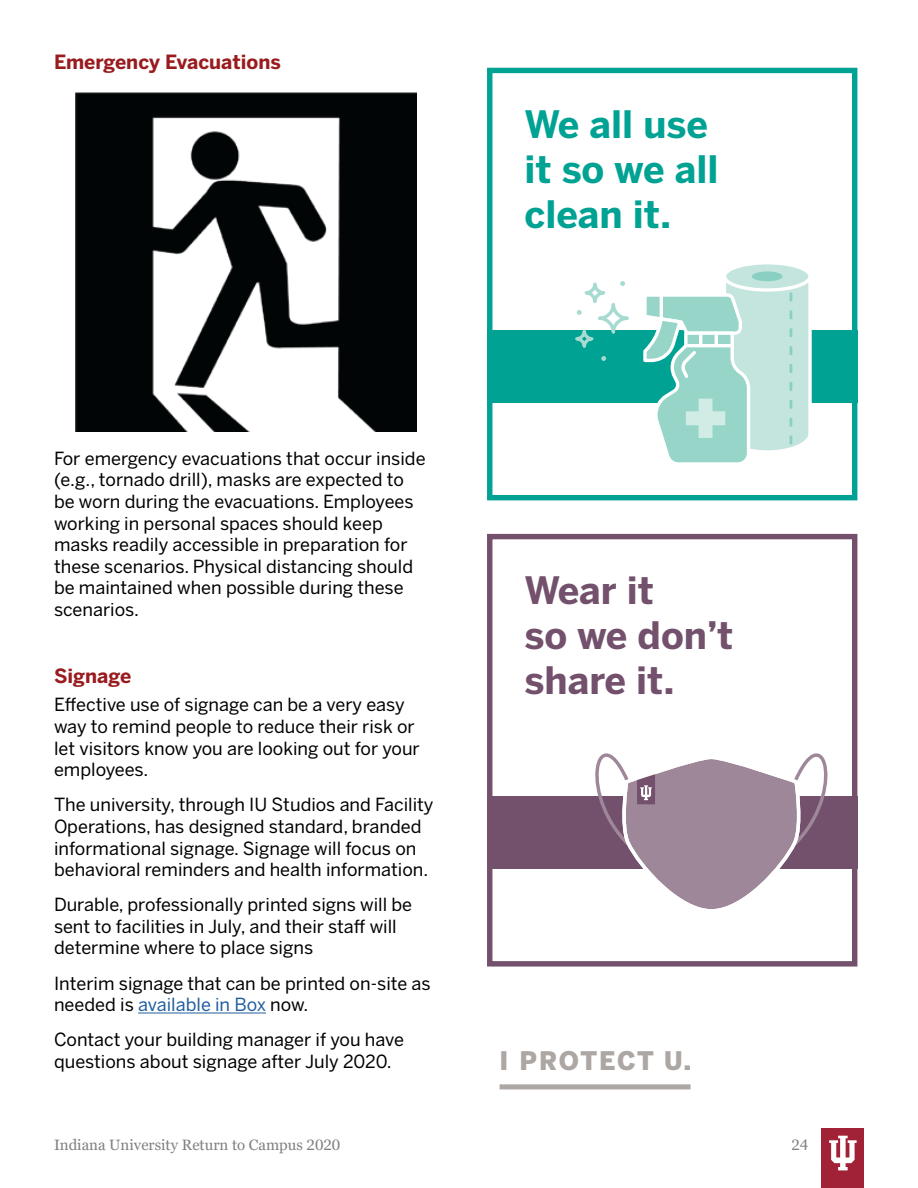
<style>
.page{position:relative;width:918px;height:1188px;background:#fff}
.page>*{position:absolute;margin:0;border:0;box-sizing:border-box;transform-origin:0 0}
.t1{font:700 37.5px/45px "Benton Sans";color:#00a293}
.t2{font:700 37.5px/45px "Benton Sans";color:#73506c}
.t3{font:900 25.5px "Benton Sans";letter-spacing:.06em;color:#ada7a4}
.t4{font:700 19.5px "Benton Sans";color:#991b1e}
.t5{font:18px/21.6px "Benton Sans";color:#000}
.t6{font:15px "Georgia Pro";color:#808080}
.t7{font:15px "Georgia Pro";color:#7f8080}
.s1{color:#215e9e}
</style>
<div class="page">
<div style="left:822px;top:1129px;width:42px;height:59px;background:#a12236"></div>
<svg style="left:829px;top:1136px;width:28px;height:34px"></svg>
<hr style="left:138px;top:1013px;width:128px;height:1px;background:#215e9e">
<div style="left:487px;top:68px;width:370px;height:432px;border:5px solid #00a293"></div>
<div style="left:487px;top:534px;width:370px;height:433px;border:5px solid #73506c"></div>
<div style="left:500px;top:1084px;width:191px;height:5px;background:#ada7a4"></div>
<div style="left:487px;top:330px;width:370px;height:72px;background:#00a293"></div>
<div style="left:487px;top:797px;width:370px;height:72px;background:#73506c"></div>
<svg style="left:724px;top:263px;width:86px;height:27px"></svg>
<div style="left:723px;top:261px;width:89px;height:31px;border:3px solid #fff;border-radius:50%"></div>
<svg style="left:752px;top:271px;width:31px;height:10px"></svg>
<svg style="left:642px;top:273px;width:171px;height:190px"></svg>
<div style="left:598px;top:303px;width:31px;height:31px;border:3px solid #a7dad0;border-radius:50%"></div>
<div style="left:585px;top:282px;width:20px;height:21px;border:3px solid #a7dad0;border-radius:50%"></div>
<div style="left:575px;top:330px;width:19px;height:18px;border:3px solid #a7dad0;border-radius:50%"></div>
<svg style="left:577px;top:310px;width:5px;height:5px"></svg>
<svg style="left:601px;top:356px;width:5px;height:5px"></svg>
<svg style="left:620px;top:281px;width:5px;height:5px"></svg>
<svg style="left:578px;top:753px;width:262px;height:156px"></svg>
<img style="left:75px;top:92px;width:341px;height:340px">
<p class="t4" style="left:54px;top:50px;width:228px">Emergency Evacuations</p>
<h1 class="t1" style="left:525px;top:102px;width:195px">We all use it so we all clean it.</h1>
<p class="t5" style="left:54px;top:448px;width:373px">For emergency evacuations that occur inside (e.g., tornado drill), masks are expected to be worn during the evacuations. Employees working in personal spaces should keep masks readily accessible in preparation for these scenarios. Physical distancing should be maintained when possible during these scenarios.</p>
<p class="t4" style="left:54px;top:664px;width:79px">Signage</p>
<p class="t5" style="left:54px;top:694px;width:367px">Effective use of signage can be a very easy way to remind people to reduce their risk or let visitors know you are looking out for your employees.</p>
<p class="t5" style="left:54px;top:794px;width:381px">The university, through IU Studios and Facility Operations, has designed standard, branded informational signage. Signage will focus on behavioral reminders and health information.</p>
<p class="t5" style="left:54px;top:894px;width:360px">Durable, professionally printed signs will be sent to facilities in July, and their staff will determine where to place signs</p>
<p class="t5" style="left:54px;top:972px;width:378px">Interim signage that can be printed on-site as needed is <span class="s1">available in Box</span> now.</p>
<p class="t5" style="left:54px;top:1029px;width:351px">Contact your building manager if you have questions about signage after July 2020.</p>
<h1 class="t2" style="left:525px;top:568px;width:210px">Wear it<br>so we don’t share it.</h1>
<h2 class="t3" style="left:500px;top:1044px;width:193px">I PROTECT U.</h2>
<p class="t6" style="left:54px;top:1136px;width:288px">Indiana University Return to Campus 2020</p>
<p class="t7" style="left:791px;top:1136px;width:18px">24</p>
</div>
